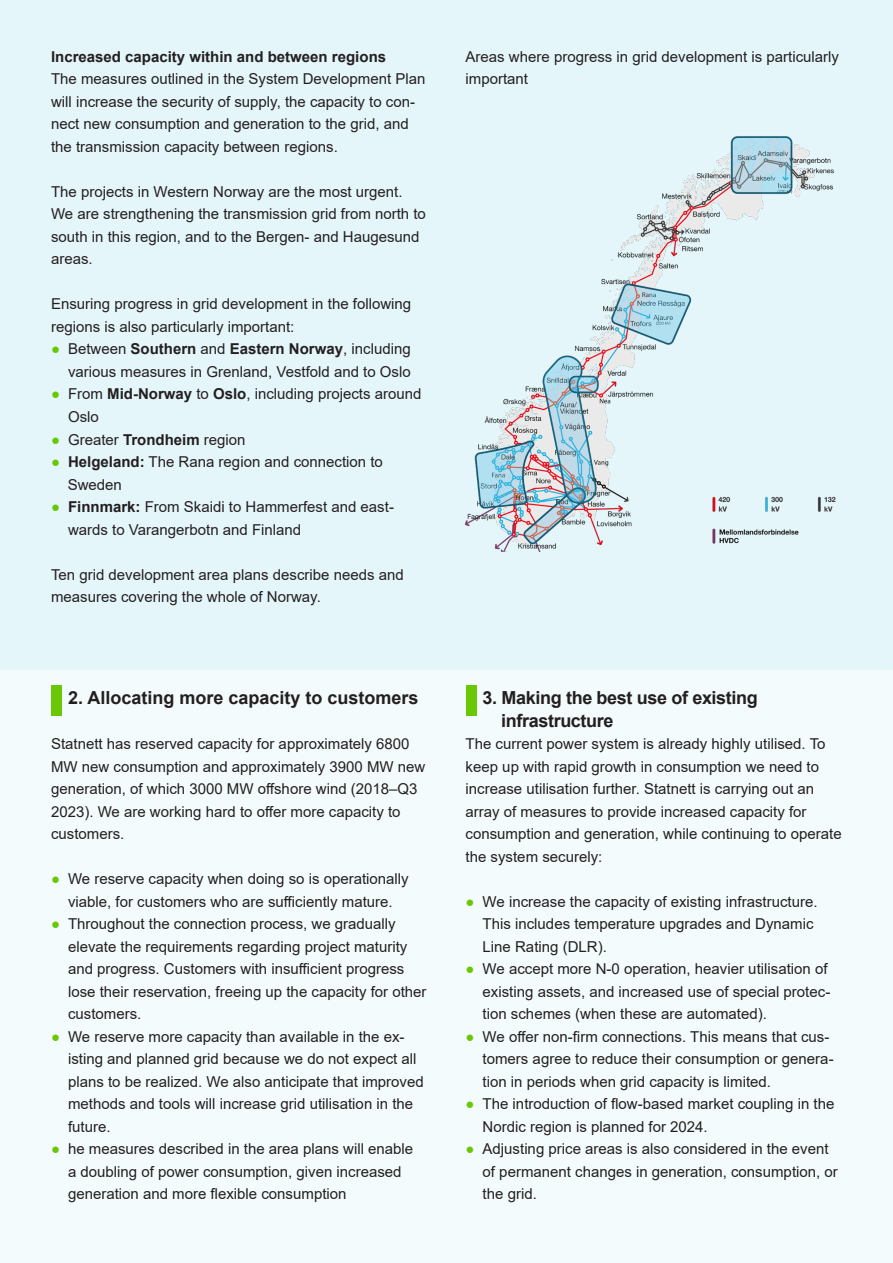
<style>
.page{position:relative;width:893px;height:1263px;background:#f4fbfd}
.page>*{position:absolute;margin:0;border:0;box-sizing:border-box;transform-origin:0 0}
.t1{font:700 18px "Arial";letter-spacing:-.02em;color:#231f20}
.t2{font:700 18px "Arial";color:#231f20}
.Bullets{font:15px/22.5px "Arial";color:#231f20}
.t3{font:700 15px "Arial";color:#231f20}
.s1{color:#69c805}
.s2{font-weight:700}
</style>
<div class="page">
<div style="left:51px;top:685px;width:11px;height:30px;background:#69c805"></div>
<div style="left:0;top:0;width:893px;height:670px;background:#e5f6fb"></div>
<div style="left:466px;top:685px;width:10px;height:30px;background:#69c805"></div>
<img style="left:465px;top:136px;width:371px;height:416px">
<p class="t3" style="left:51px;top:46px;width:337px">Increased capacity within and between regions</p>
<p class="Bullets" style="left:51px;top:68px;width:376px">The measures outlined in the System Development Plan will increase the security of supply, the capacity to con&shy;nect new consumption and generation to the grid, and the transmission capacity between regions.</p>
<p class="Bullets" style="left:51px;top:180px;width:376px">The projects in Western Norway are the most urgent.<br>We are strengthening the transmission grid from north to south in this region, and to the Bergen- and Haugesund areas.</p>
<p class="Bullets" style="left:51px;top:293px;width:362px">Ensuring progress in grid development in the following regions is also particularly important:</p>
<p class="Bullets" style="left:51px;top:338px;width:361px;text-align:right"><span class="s1">●</span> Between <span class="s2">Southern</span> and <span class="s2">Eastern Norway</span>, including various measures in Grenland, Vestfold and to Oslo</p>
<p class="Bullets" style="left:68px;top:383px;width:355px;text-indent:-17px"><span class="s1">●</span> From <span class="s2">Mid-Norway</span> to <span class="s2">Oslo</span>, including projects around<br>Oslo</p>
<p class="Bullets" style="left:51px;top:428px;width:196px"><span class="s1">●</span> Greater <span class="s2">Trondheim</span> region</p>
<p class="Bullets" style="left:51px;top:450px;width:333px"><span class="s1">●</span> <span class="s2">Helgeland:</span> The Rana region and connection to</p>
<p class="Bullets" style="left:68px;top:473px;width:56px">Sweden</p>
<p class="Bullets" style="left:68px;top:495px;width:327px;text-indent:-17px"><span class="s1">●</span> <span class="s2">Finnmark:</span> From Skaidi to Hammerfest and east&shy;wards to Varangerbotn and Finland</p>
<p class="Bullets" style="left:51px;top:563px;width:354px">Ten grid development area plans describe needs and measures covering the whole of Norway.</p>
<h2 class="t2" style="left:68px;top:685px;width:352px">2. Allocating more capacity to customers</h2>
<p class="Bullets" style="left:51px;top:732px;width:376px">Statnett has reserved capacity for approximately 6800<br>MW new consumption and approximately 3900 MW new generation, of which 3000 MW offshore wind (2018–Q3<br>2023). We are working hard to offer more capacity to customers.</p>
<p class="Bullets" style="left:51px;top:867px;width:359px;text-align:center"><span class="s1">●</span> We reserve capacity when doing so is operationally viable, for customers who are sufficiently mature.</p>
<p class="Bullets" style="left:68px;top:912px;width:360px;text-indent:-17px"><span class="s1">●</span> Throughout the connection process, we gradually elevate the requirements regarding project maturity and progress. Customers with insufficient progress lose their reservation, freeing up the capacity for other customers.</p>
<p class="Bullets" style="left:68px;top:1025px;width:357px;text-indent:-17px"><span class="s1">●</span> We reserve more capacity than available in the ex&shy;isting and planned grid because we do not expect all plans to be realized. We also anticipate that improved methods and tools will increase grid utilisation in the future.</p>
<p class="Bullets" style="left:68px;top:1137px;width:347px;text-indent:-17px"><span class="s1">●</span> he measures described in the area plans will enable a doubling of power consumption, given increased generation and more flexible consumption</p>
<p class="Bullets" style="left:466px;top:45px;width:375px">Areas where progress in grid development is particularly important</p>
<h2 class="t1" style="left:483px;top:685px;width:277px">3. Making the best use of existing</h2>
<h2 class="t1" style="left:501px;top:708px;width:114px">infrastructure</h2>
<p class="Bullets" style="left:466px;top:732px;width:378px">The current power system is already highly utilised. To keep up with rapid growth in consumption we need to increase utilisation further. Statnett is carrying out an array of measures to provide increased capacity for consumption and generation, while continuing to operate the system securely:</p>
<p class="Bullets" style="left:483px;top:890px;width:336px;text-indent:-17px"><span class="s1">●</span> We increase the capacity of existing infrastructure.<br>This includes temperature upgrades and Dynamic<br>Line Rating (DLR).</p>
<p class="Bullets" style="left:483px;top:957px;width:349px;text-indent:-17px"><span class="s1">●</span> We accept more N-0 operation, heavier utilisation of existing assets, and increased use of special protec&shy;tion schemes (when these are automated).</p>
<p class="Bullets" style="left:483px;top:1025px;width:353px;text-indent:-17px"><span class="s1">●</span> We offer non-firm connections. This means that cus&shy;tomers agree to reduce their consumption or genera&shy;tion in periods when grid capacity is limited.</p>
<p class="Bullets" style="left:483px;top:1092px;width:353px;text-indent:-17px"><span class="s1">●</span> The introduction of flow-based market coupling in the<br>Nordic region is planned for 2024.</p>
<p class="Bullets" style="left:483px;top:1137px;width:357px;text-indent:-17px"><span class="s1">●</span> Adjusting price areas is also considered in the event of permanent changes in generation, consumption, or the grid.</p>
</div>
